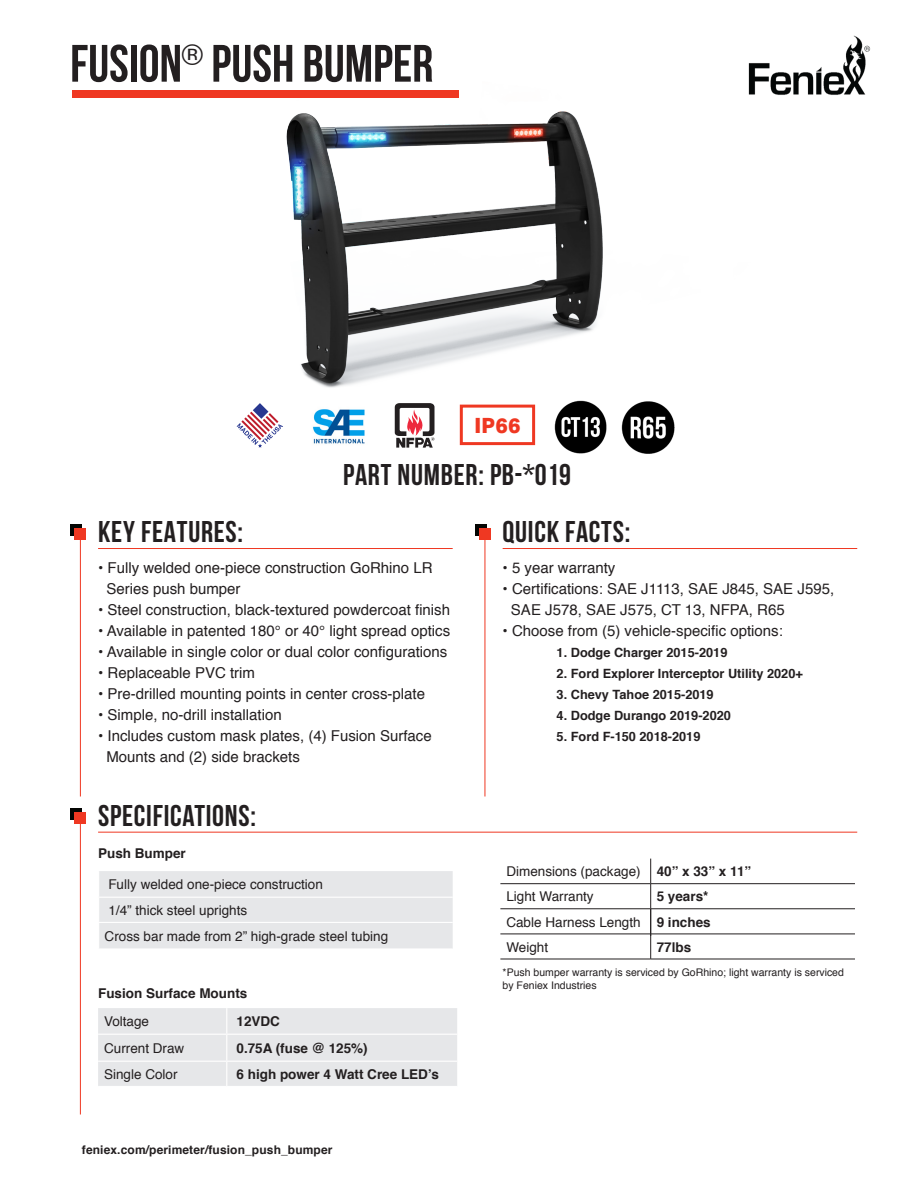
<style>
.page{position:relative;width:918px;height:1188px;background:#fff}
.page>*{position:absolute;margin:0;border:0;box-sizing:border-box;transform-origin:0 0}
.t1{font:700 52.5px "Bebas Neue";color:#231f20}
.t2{font:700 30px "Bebas Neue";letter-spacing:.025em;color:#231f20}
.t3{font:800 21px "Aktiv Grotesk";color:#ef3822}
.t4{font:15px "Helvetica";color:#231f20}
.t5{font:13.5px "Helvetica";color:#231f20}
.t6{font:700 13.5px "Helvetica";color:#231f20}
.t7{font:700 12.75px "Helvetica";color:#231f20}
.t8{font:700 12px "Helvetica";letter-spacing:.01em;color:#231f20}
.t9{font:10.5px/12.6px "Helvetica";color:#231f20}
</style>
<div class="page">
<img style="left:126px;top:97px;width:477px;height:331px">
<div style="left:72px;top:90px;width:387px;height:7px;background:#ef3822"></div>
<div style="left:70px;top:524px;width:12px;height:12px;background:#040503"></div>
<div style="left:75px;top:528px;width:11px;height:12px;background:#ef3822"></div>
<hr style="left:80px;top:540px;width:1px;height:257px;background:#ef3822">
<hr style="left:98px;top:548px;width:355px;height:1px;background:#ef3822">
<div style="left:70px;top:808px;width:12px;height:11px;background:#040503"></div>
<div style="left:75px;top:812px;width:11px;height:12px;background:#ef3822"></div>
<hr style="left:80px;top:824px;width:1px;height:290px;background:#ef3822">
<hr style="left:98px;top:832px;width:759px;height:1px;background:#ef3822">
<div style="left:475px;top:524px;width:11px;height:12px;background:#040503"></div>
<div style="left:479px;top:528px;width:12px;height:12px;background:#ef3822"></div>
<hr style="left:485px;top:540px;width:1px;height:257px;background:#ef3822">
<hr style="left:503px;top:548px;width:354px;height:1px;background:#ef3822">
<hr style="left:500px;top:883px;width:151px;height:1px;background:#231f20">
<hr style="left:651px;top:883px;width:204px;height:1px;background:#231f20">
<hr style="left:500px;top:909px;width:151px;height:1px;background:#231f20">
<hr style="left:651px;top:909px;width:204px;height:1px;background:#231f20">
<hr style="left:500px;top:934px;width:151px;height:1px;background:#231f20">
<hr style="left:651px;top:934px;width:204px;height:1px;background:#231f20">
<svg style="left:650px;top:859px;width:1px;height:100px"></svg>
<hr style="left:500px;top:959px;width:151px;height:1px;background:#231f20">
<hr style="left:651px;top:959px;width:204px;height:1px;background:#231f20">
<div style="left:98px;top:1008px;width:359px;height:78px;background:#e6e7e9"></div>
<hr style="left:98px;top:1061px;width:129px;height:1px;background:#fff">
<hr style="left:227px;top:1061px;width:230px;height:1px;background:#fff">
<div style="left:99px;top:871px;width:354px;height:78px;background:#e6e7e9"></div>
<hr style="left:98px;top:922px;width:355px;height:1px;background:#fff">
<div style="left:460px;top:405px;width:75px;height:40px;border:3px solid #ef3822"></div>
<svg style="left:395px;top:403px;width:40px;height:45px"></svg>
<img style="left:308px;top:403px;width:62px;height:41px">
<svg style="left:237px;top:403px;width:46px;height:45px"></svg>
<img style="left:553px;top:400px;width:54px;height:54px">
<img style="left:621px;top:401px;width:54px;height:53px">
<img style="left:748px;top:35px;width:123px;height:60px">
<p class="t1" style="left:70px;top:35px;width:365px">FUSION<sup>®</sup> PUSH BUMPER</p>
<p class="t3" style="left:474px;top:412px;width:48px">IP66</p>
<p class="t2" style="left:98px;top:515px;width:147px">KEY FEATURES:</p>
<p class="t2" style="left:343px;top:458px;width:229px">PART NUMBER: PB-*019</p>
<p class="t2" style="left:503px;top:515px;width:129px">QUICK FACTS:</p>
<p class="t4" style="left:98px;top:556px;width:336px">• Fully welded one-piece construction GoRhino LR</p>
<p class="t4" style="left:106px;top:577px;width:136px">Series push bumper</p>
<p class="t4" style="left:98px;top:598px;width:354px">• Steel construction, black-textured powdercoat finish</p>
<p class="t4" style="left:98px;top:619px;width:354px">• Available in patented 180° or 40° light spread optics</p>
<p class="t4" style="left:98px;top:640px;width:351px">• Available in single color or dual color configurations</p>
<p class="t4" style="left:98px;top:661px;width:158px">• Replaceable PVC trim</p>
<p class="t4" style="left:98px;top:682px;width:329px">• Pre-drilled mounting points in center cross-plate</p>
<p class="t4" style="left:98px;top:703px;width:185px">• Simple, no-drill installation</p>
<p class="t4" style="left:98px;top:724px;width:335px">• Includes custom mask plates, (4) Fusion Surface</p>
<p class="t4" style="left:106px;top:745px;width:195px">Mounts and (2) side brackets</p>
<p class="t2" style="left:98px;top:800px;width:159px">SPECIFICATIONS:</p>
<p class="t6" style="left:98px;top:842px;width:89px">Push Bumper</p>
<p class="t5" style="left:108px;top:874px;width:216px">Fully welded one-piece construction</p>
<p class="t5" style="left:108px;top:900px;width:140px">1/4” thick steel uprights</p>
<p class="t5" style="left:105px;top:926px;width:285px">Cross bar made from 2” high-grade steel tubing</p>
<p class="t6" style="left:98px;top:982px;width:151px">Fusion Surface Mounts</p>
<p class="t5" style="left:104px;top:1011px;width:47px">Voltage</p>
<p class="t6" style="left:237px;top:1011px;width:45px">12VDC</p>
<p class="t5" style="left:104px;top:1038px;width:82px">Current Draw</p>
<p class="t6" style="left:237px;top:1037px;width:133px">0.75A (fuse @ 125%)</p>
<p class="t5" style="left:104px;top:1064px;width:75px">Single Color</p>
<p class="t6" style="left:237px;top:1063px;width:204px">6 high power 4 Watt Cree LED’s</p>
<p class="t8" style="left:82px;top:1140px;width:252px">feniex.com/perimeter/fusion_push_bumper</p>
<p class="t4" style="left:503px;top:556px;width:114px">• 5 year warranty</p>
<p class="t4" style="left:503px;top:577px;width:333px">• Certifications: SAE J1113, SAE J845, SAE J595,</p>
<p class="t4" style="left:511px;top:598px;width:275px">SAE J578, SAE J575, CT 13, NFPA, R65</p>
<p class="t4" style="left:503px;top:619px;width:282px">• Choose from (5) vehicle-specific options:</p>
<p class="t7" style="left:557px;top:642px;width:172px">1. Dodge Charger 2015-2019</p>
<p class="t7" style="left:557px;top:663px;width:248px">2. Ford Explorer Interceptor Utility 2020+</p>
<p class="t7" style="left:557px;top:684px;width:159px">3. Chevy Tahoe 2015-2019</p>
<p class="t7" style="left:557px;top:705px;width:176px">4. Dodge Durango 2019-2020</p>
<p class="t7" style="left:557px;top:726px;width:145px">5. Ford F-150 2018-2019</p>
<p class="t5" style="left:506px;top:861px;width:136px">Dimensions (package)</p>
<p class="t6" style="left:657px;top:861px;width:96px">40” x 33” x 11”</p>
<p class="t5" style="left:506px;top:886px;width:89px">Light Warranty</p>
<p class="t6" style="left:657px;top:886px;width:53px">5 years*</p>
<p class="t5" style="left:506px;top:912px;width:136px">Cable Harness Length</p>
<p class="t6" style="left:657px;top:912px;width:56px">9 inches</p>
<p class="t5" style="left:506px;top:936px;width:43px">Weight</p>
<p class="t6" style="left:657px;top:936px;width:36px">77lbs</p>
<p class="t9" style="left:503px;top:967px;width:343px">*Push bumper warranty is serviced by GoRhino; light warranty is serviced by Feniex Industries</p>
</div>
